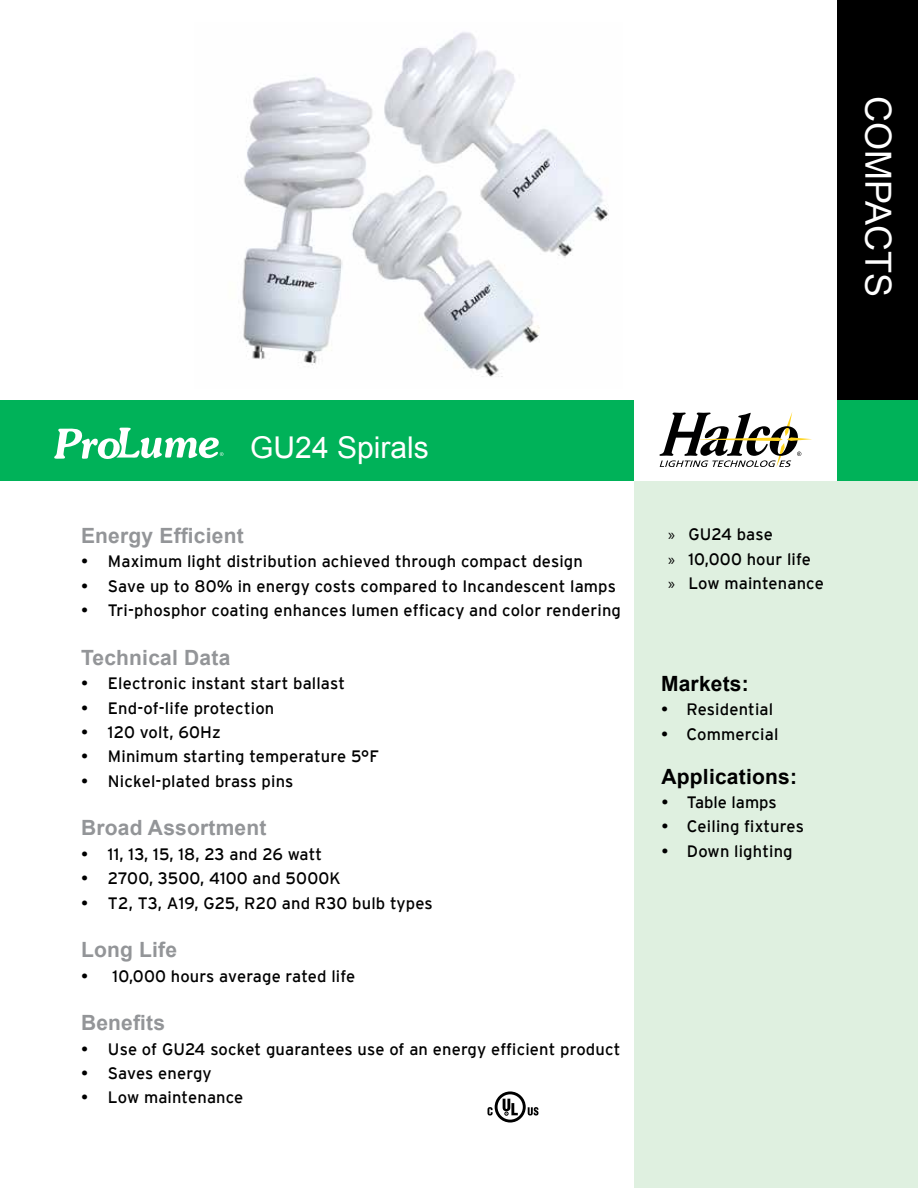
<style>
.page{position:relative;width:918px;height:1188px;background:#fff}
.page>*{position:absolute;margin:0;border:0;box-sizing:border-box;transform-origin:0 0}
.t1{font:36px "Arial";color:#fff}
.t2{font:30px "Arial";color:#fff}
.t3{font:700 21px "Arial";letter-spacing:.01em;color:#939598}
.t4{font:700 21px "Arial";letter-spacing:.01em;color:#000}
.t5{font:16.5px/24.3px "Interstate";letter-spacing:.01em;color:#000}
.s1{font-family:"Myriad Pro"}
</style>
<div class="page">
<svg style="left:488px;top:1091px;width:50px;height:32px"></svg>
<img style="left:242px;top:32px;width:367px;height:345px">
<div style="left:838px;top:0;width:80px;height:404px;background:#000"></div>
<div style="left:634px;top:472px;width:284px;height:716px;background:#dff0e0"></div>
<div style="left:0;top:400px;width:918px;height:82px;background:#00b259"></div>
<div style="left:634px;top:392px;width:203px;height:90px;background:#fff"></div>
<svg style="left:659px;top:412px;width:153px;height:55px"></svg>
<svg style="left:54px;top:428px;width:170px;height:31px"></svg>
<h1 class="t1" style="left:902px;top:96px;width:203px;rotate:90deg">COMPACTS</h1>
<h2 class="t2" style="left:250px;top:427px;width:180px">GU24 Spirals</h2>
<p class="t3" style="left:81px;top:522px;width:164px">Energy Efficient</p>
<p class="t5" style="left:81px;top:549px;width:503px">• Maximum light distribution achieved through compact design</p>
<p class="t5" style="left:81px;top:574px;width:536px">• Save up to 80% in energy costs compared to Incandescent lamps</p>
<p class="t5" style="left:81px;top:598px;width:541px">• Tri-phosphor coating enhances lumen efficacy and color rendering</p>
<p class="t3" style="left:81px;top:644px;width:151px">Technical Data</p>
<p class="t5" style="left:81px;top:671px;width:266px">• Electronic instant start ballast</p>
<p class="t5" style="left:81px;top:695px;width:195px">• End-of-life protection</p>
<p class="t5" style="left:81px;top:720px;width:141px">• 120 volt, 60Hz</p>
<p class="t5" style="left:81px;top:744px;width:300px">• Minimum starting temperature 5°F</p>
<p class="t5" style="left:81px;top:769px;width:214px">• Nickel-plated brass pins</p>
<p class="t3" style="left:81px;top:814px;width:187px">Broad Assortment</p>
<p class="t5" style="left:81px;top:842px;width:242px">• 11, 13, 15, 18, 23 and 26 watt</p>
<p class="t5" style="left:81px;top:866px;width:261px">• 2700, 3500, 4100 and 5000K</p>
<p class="t5" style="left:81px;top:890px;width:353px">• T2, T3, A19, G25, R20 and R30 bulb types</p>
<p class="t3" style="left:81px;top:936px;width:98px">Long Life</p>
<p class="t5" style="left:81px;top:964px;width:276px">• 10,000 hours average rated life</p>
<p class="t3" style="left:81px;top:1009px;width:86px">Benefits</p>
<p class="t5" style="left:81px;top:1037px;width:541px">• Use of GU24 socket guarantees use of an energy efficient product</p>
<p class="t5" style="left:81px;top:1061px;width:132px">• Saves energy</p>
<p class="t5" style="left:81px;top:1085px;width:164px">• Low maintenance</p>
<p class="t5" style="left:668px;top:522px;width:157px"><span class="s1">»</span> GU24 base<br><span class="s1">»</span> 10,000 hour life<br><span class="s1">»</span> Low maintenance</p>
<p class="t4" style="left:661px;top:670px;width:89px">Markets:</p>
<p class="t5" style="left:661px;top:697px;width:114px">• Residential</p>
<p class="t5" style="left:661px;top:722px;width:119px">• Commercial</p>
<p class="t4" style="left:662px;top:763px;width:137px">Applications:</p>
<p class="t5" style="left:662px;top:790px;width:117px">• Table lamps</p>
<p class="t5" style="left:662px;top:814px;width:144px">• Ceiling fixtures</p>
<p class="t5" style="left:662px;top:839px;width:133px">• Down lighting</p>
</div>
